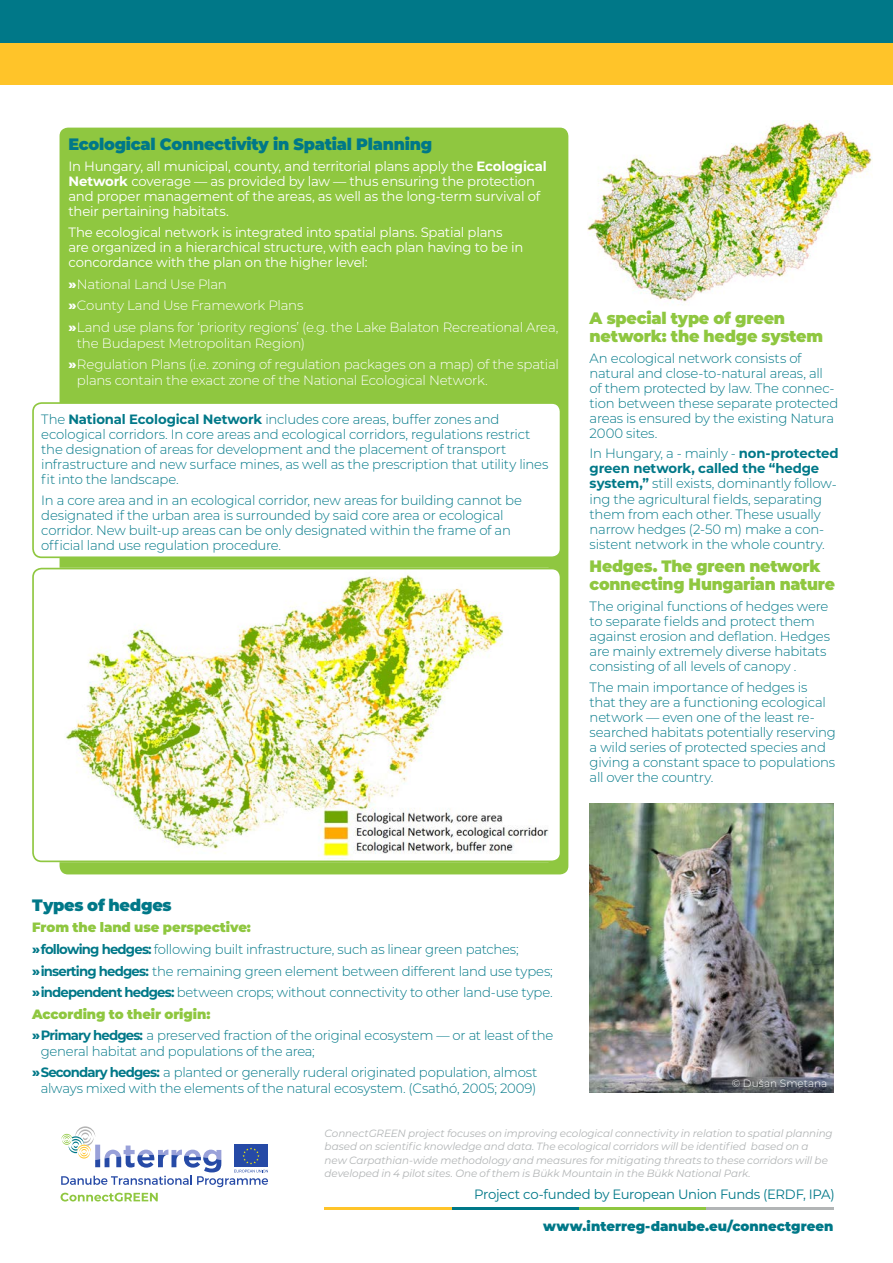
<style>
.page{position:relative;width:893px;height:1263px;background:#fff}
.page>*{position:absolute;margin:0;border:0;box-sizing:border-box;transform-origin:0 0}
.t1{font:900 16.5px "Montserrat";letter-spacing:-.015em;color:#007888}
.t2{font:900 16.5px/18px "Montserrat";letter-spacing:-.015em;color:#8fc740;scale:.95 1}
.t3{font:900 16.5px/18px "Montserrat";letter-spacing:-.015em;color:#8fc740}
.t4{font:300 13.5px/15px "Montserrat";letter-spacing:-.02em;color:#007888}
.t5{font:13.5px/15px "Montserrat";letter-spacing:-.015em;color:#fff}
.t6{font:300 13.5px/21.8px "Montserrat";letter-spacing:-.015em;color:#fff}
.t7{font:13.5px "Montserrat";letter-spacing:-.02em;color:#007888}
.t8{font:900 13.5px "Montserrat";letter-spacing:.005em;color:#007888}
.t9{font:italic 10.5px/13.5px "Montserrat";letter-spacing:-.005em;color:#b2b5b6}
.t10{font:300 10.5px "Montserrat";letter-spacing:.005em;color:#fff}
.s1{font-weight:700}
.s2{font-weight:800}
.s3{font-weight:900;color:#8fc740}
</style>
<div class="page">
<div style="left:60px;top:128px;width:508px;height:746px;background:#8fc740;border-radius:9px"></div>
<div style="left:33px;top:403px;width:527px;height:154px;background:#fff;border-radius:9px"></div>
<div style="left:32px;top:402px;width:529px;height:156px;border:2px solid #8fc740;border-radius:9px"></div>
<svg style="left:61px;top:1126px;width:207px;height:61px"></svg>
<svg style="left:61px;top:1193px;width:97px;height:8px"></svg>
<div style="left:0;top:43px;width:893px;height:42px;background:#ffc429"></div>
<div style="left:0;top:0;width:893px;height:43px;background:#007888"></div>
<hr style="left:452px;top:1207px;width:127px;height:2px;background:#007888">
<hr style="left:325px;top:1207px;width:127px;height:2px;background:#ffc429">
<hr style="left:579px;top:1207px;width:127px;height:2px;background:#8fc740">
<hr style="left:706px;top:1207px;width:127px;height:2px;background:#b2b5b6">
<img style="left:588px;top:121px;width:285px;height:183px">
<img style="left:32px;top:568px;width:517px;height:294px">
<div style="left:32px;top:568px;width:529px;height:294px;border:2px solid #8fc740;border-radius:9px"></div>
<img style="left:590px;top:804px;width:243px;height:289px">
<p class="t1" style="left:68px;top:132px;width:365px">Ecological Connectivity in Spatial Planning</p>
<p class="t5" style="left:68px;top:158px;width:480px">In Hungary, all municipal, county, and territorial plans apply the <span class="s1">Ecological Network</span> coverage — as provided by law — thus ensuring the protection and proper management of the areas, as well as the long-term survival of their pertaining habitats.</p>
<p class="t5" style="left:68px;top:224px;width:456px">The ecological network is integrated into spatial plans. Spatial plans are organized in a hierarchical structure, with each plan having to be in concordance with the plan on the higher level:</p>
<p class="t6" style="left:68px;top:272px;width:491px"><span class="s2">»</span>National Land Use Plan<br><span class="s2">»</span>County Land Use Framework Plans<br><span class="s2">»</span>Land use plans for ‘priority regions’ (e.g. the Lake Balaton Recreational Area,</p>
<p class="t6" style="left:68px;top:332px;width:492px;text-indent:9px">the Budapest Metropolitan Region)<br><span class="s2">»</span>Regulation Plans (i.e. zoning of regulation packages on a map) of the spatial</p>
<p class="t6" style="left:77px;top:369px;width:412px">plans contain the exact zone of the National Ecological Network.</p>
<p class="t4" style="left:41px;top:412px;width:509px">The <span class="s1">National Ecological Network</span> includes core areas, buffer zones and ecological corridors. In core areas and ecological corridors, regulations restrict the designation of areas for development and the placement of transport infrastructure and new surface mines, as well as the prescription that utility lines fit into the landscape.</p>
<p class="t4" style="left:41px;top:492px;width:482px">In a core area and in an ecological corridor, new areas for building cannot be designated if the urban area is surrounded by said core area or ecological corridor. New built-up areas can be only designated within the frame of an official land use regulation procedure.</p>
<p class="t3" style="left:590px;top:308px;width:235px">A special type of green network: the hedge system</p>
<p class="t4" style="left:590px;top:350px;width:250px">An ecological network consists of natural and close-to-natural areas, all of them protected by law. The connec&shy;tion between these separate protected areas is ensured by the existing Natura 2000 sites.</p>
<p class="t4" style="left:590px;top:446px;width:251px">In Hungary, a - mainly - <span class="s1">non-protected green network, called the “hedge system,”</span> still exists, dominantly follow&shy;ing the agricultural fields, separating them from each other. These usually narrow hedges (2-50 m) make a con&shy;sistent network in the whole country.</p>
<p class="t2" style="left:590px;top:556px;width:260px">Hedges. The green network connecting Hungarian nature</p>
<p class="t4" style="left:590px;top:599px;width:242px">The original functions of hedges were to separate fields and protect them against erosion and deflation. Hedges are mainly extremely diverse habitats consisting of all levels of canopy .</p>
<p class="t4" style="left:590px;top:680px;width:248px">The main importance of hedges is that they are a functioning ecological network — even one of the least re&shy;searched habitats potentially reserving a wild series of protected species and giving a constant space to populations all over the country.</p>
<p class="t1" style="left:32px;top:893px;width:141px">Types of hedges</p>
<p class="t4" style="left:32px;top:916px;width:523px;line-height:21.6px"><span class="s3">From the land use perspective:<br></span><span class="s2">»</span><span class="s1">following hedges:</span> following built infrastructure, such as linear green patches; <span class="s2">»</span><span class="s1">inserting hedges:</span> the remaining green element between different land use types; <span class="s2">»</span><span class="s1">independent hedges:</span> between crops; without connectivity to other land-use type.<br><span class="s3">According to their origin:<br></span><span class="s2">»</span><span class="s1">Primary hedges:</span> a preserved fraction of the original ecosystem — or at least of the</p>
<p class="t4" style="left:32px;top:1040px;width:507px;line-height:21.6px;text-indent:9px">general habitat and populations of the area;<br><span class="s2">»</span><span class="s1">Secondary hedges:</span> a planted or generally ruderal originated population, almost</p>
<p class="t4" style="left:41px;top:1080px;width:497px">always mixed with the elements of the natural ecosystem. (Csathó, 2005; 2009)</p>
<p class="t10" style="left:732px;top:1076px;width:97px">© Dušan Smetana</p>
<p class="t9" style="left:325px;top:1126px;width:510px">ConnectGREEN project focuses on improving ecological connectivity in relation to spatial planning based on scientific knowledge and data. The ecological corridors will be identified based on a new Carpathian-wide methodology and measures for mitigating threats to these corridors will be developed in 4 pilot sites. One of them is Bükk Mountain in the Bükk National Park.</p>
<p class="t7" style="left:474px;top:1184px;width:362px">Project co-funded by European Union Funds (ERDF, IPA)</p>
<p class="t8" style="left:543px;top:1216px;width:292px">www.interreg-danube.eu/connectgreen</p>
</div>
